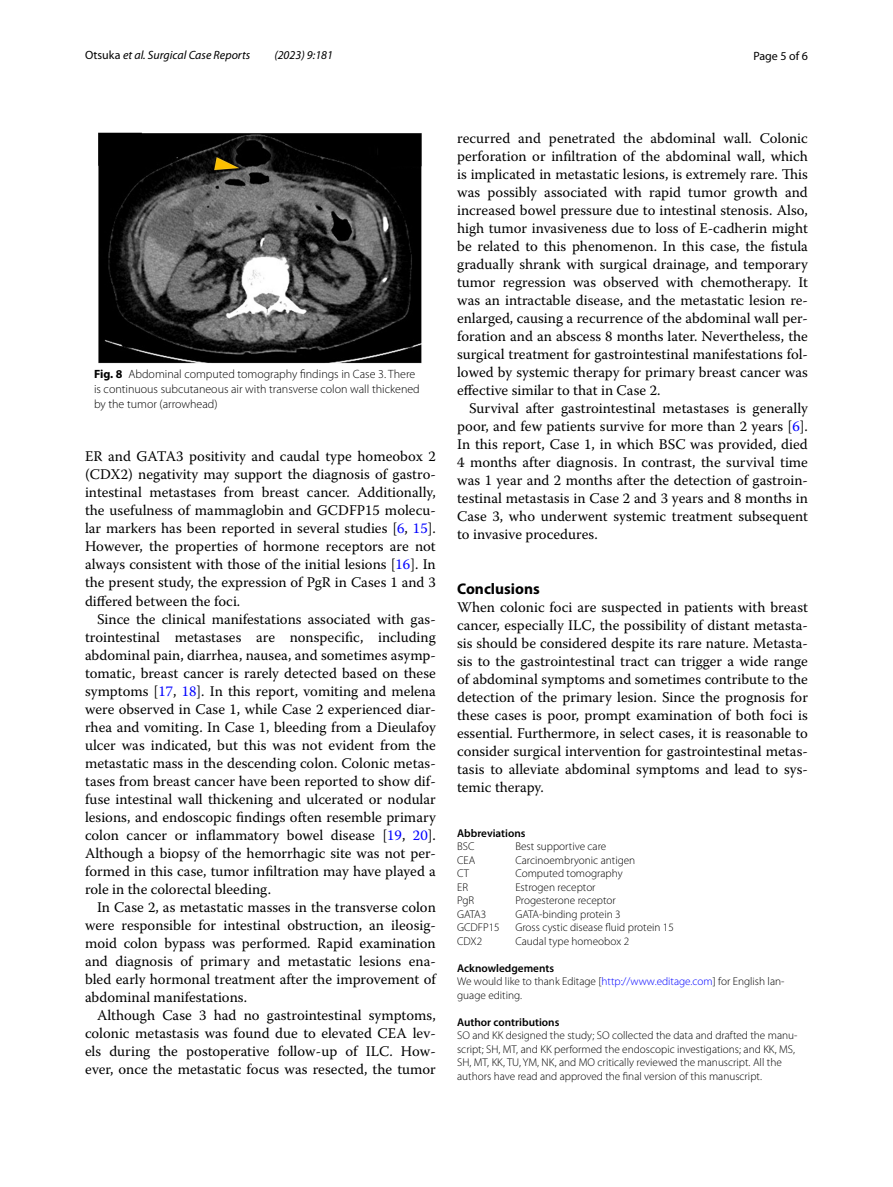
<style>
.page{position:relative;width:893px;height:1187px;background:#fff}
.page>*{position:absolute;margin:0;border:0;box-sizing:border-box;transform-origin:0 0}
.t1{font:700 15.45px "Myriad Pro";color:#000}
.t2{font:14.7px/18px "Warnock Pro";color:#000;text-align:justify}
.t3{font:300 12px/15px "Myriad Pro";color:#000}
.t4{font:italic 12px "Myriad Pro";color:#000}
.t5{font:12px "Myriad Pro";color:#000}
.t6{font:300 11.25px/13.5px "Myriad Pro";color:#000}
.t7{font:600 11.25px "Myriad Pro";color:#000}
.s1{font-style:normal}
.s2{font-weight:700}
.s3{color:#00f}
.s4{font-weight:600}
</style>
<div class="page">
<img style="left:99px;top:133px;width:323px;height:230px">
<p class="t4" style="left:85px;top:48px;width:167px"><span class="s1">Otsuka</span> et al. Surgical Case Reports</p>
<p class="t4" style="left:274px;top:48px;width:60px">(2023) 9:181</p>
<p class="t5" style="left:753px;top:48px;width:56px">Page 5 of 6</p>
<p class="t3" style="left:94px;top:367px;width:327px"><span class="s2">Fig. 8</span> Abdominal computed tomography findings in Case 3. There is continuous subcutaneous air with transverse colon wall thickened by the tumor (arrowhead)</p>
<p class="t2" style="left:85px;top:447px;width:352px">ER and GATA3 positivity and caudal type homeobox 2 (CDX2) negativity may support the diagnosis of gastro&shy;intestinal metastases from breast cancer. Additionally, the usefulness of mammaglobin and GCDFP15 molecu&shy;lar markers has been reported in several studies [<span class="s3">6</span>, <span class="s3">15</span>].<br>However, the properties of hormone receptors are not always consistent with those of the initial lesions [<span class="s3">16</span>]. In the present study, the expression of PgR in Cases 1 and 3 differed between the foci.</p>
<p class="t2" style="left:85px;top:609px;width:352px;text-indent:12px">Since the clinical manifestations associated with gas&shy;trointestinal metastases are nonspecific, including abdominal pain, diarrhea, nausea, and sometimes asymp&shy;tomatic, breast cancer is rarely detected based on these symptoms [<span class="s3">17</span>, <span class="s3">18</span>]. In this report, vomiting and melena were observed in Case 1, while Case 2 experienced diar&shy;rhea and vomiting. In Case 1, bleeding from a Dieulafoy ulcer was indicated, but this was not evident from the metastatic mass in the descending colon. Colonic metas&shy;tases from breast cancer have been reported to show dif&shy;fuse intestinal wall thickening and ulcerated or nodular lesions, and endoscopic findings often resemble primary colon cancer or inflammatory bowel disease [<span class="s3">19</span>, <span class="s3">20</span>].<br>Although a biopsy of the hemorrhagic site was not per&shy;formed in this case, tumor infiltration may have played a role in the colorectal bleeding.</p>
<p class="t2" style="left:85px;top:897px;width:352px;text-indent:12px">In Case 2, as metastatic masses in the transverse colon were responsible for intestinal obstruction, an ileosig&shy;moid colon bypass was performed. Rapid examination and diagnosis of primary and metastatic lesions ena&shy;bled early hormonal treatment after the improvement of abdominal manifestations.</p>
<p class="t2" style="left:85px;top:1005px;width:352px;text-indent:12px">Although Case 3 had no gastrointestinal symptoms, colonic metastasis was found due to elevated CEA lev&shy;els during the postoperative follow-up of ILC. How&shy;ever, once the metastatic focus was resected, the tumor</p>
<p class="t2" style="left:457px;top:128px;width:352px">recurred and penetrated the abdominal wall. Colonic perforation or infiltration of the abdominal wall, which is implicated in metastatic lesions, is extremely rare. This was possibly associated with rapid tumor growth and increased bowel pressure due to intestinal stenosis. Also, high tumor invasiveness due to loss of E-cadherin might be related to this phenomenon. In this case, the fistula gradually shrank with surgical drainage, and temporary tumor regression was observed with chemotherapy. It was an intractable disease, and the metastatic lesion re&shy;enlarged, causing a recurrence of the abdominal wall per&shy;foration and an abscess 8 months later. Nevertheless, the surgical treatment for gastrointestinal manifestations fol&shy;lowed by systemic therapy for primary breast cancer was effective similar to that in Case 2.</p>
<p class="t2" style="left:457px;top:398px;width:352px;text-indent:12px">Survival after gastrointestinal metastases is generally poor, and few patients survive for more than 2 years [<span class="s3">6</span>].<br>In this report, Case 1, in which BSC was provided, died 4 months after diagnosis. In contrast, the survival time was 1 year and 2 months after the detection of gastroin&shy;testinal metastasis in Case 2 and 3 years and 8 months in Case 3, who underwent systemic treatment subsequent to invasive procedures.</p>
<p class="t1" style="left:457px;top:578px;width:84px">Conclusions</p>
<p class="t2" style="left:457px;top:597px;width:352px">When colonic foci are suspected in patients with breast cancer, especially ILC, the possibility of distant metasta&shy;sis should be considered despite its rare nature. Metasta&shy;sis to the gastrointestinal tract can trigger a wide range of abdominal symptoms and sometimes contribute to the detection of the primary lesion. Since the prognosis for these cases is poor, prompt examination of both foci is essential. Furthermore, in select cases, it is reasonable to consider surgical intervention for gastrointestinal metas&shy;tasis to alleviate abdominal symptoms and lead to sys&shy;temic therapy.</p>
<p class="t7" style="left:457px;top:825px;width:70px">Abbreviations</p>
<p class="t6" style="left:457px;top:840px;width:19px">BSC</p>
<p class="t6" style="left:515px;top:840px;width:92px">Best supportive care</p>
<p class="t6" style="left:457px;top:853px;width:20px">CEA</p>
<p class="t6" style="left:515px;top:853px;width:121px">Carcinoembryonic antigen</p>
<p class="t6" style="left:457px;top:867px;width:14px">CT</p>
<p class="t6" style="left:515px;top:867px;width:109px">Computed tomography</p>
<p class="t6" style="left:457px;top:880px;width:12px">ER</p>
<p class="t6" style="left:515px;top:880px;width:82px">Estrogen receptor</p>
<p class="t6" style="left:457px;top:894px;width:19px">PgR</p>
<p class="t6" style="left:515px;top:894px;width:102px">Progesterone receptor</p>
<p class="t6" style="left:457px;top:907px;width:31px">GATA3</p>
<p class="t6" style="left:515px;top:907px;width:107px">GATA-binding protein 3</p>
<p class="t6" style="left:457px;top:921px;width:44px">GCDFP15</p>
<p class="t6" style="left:515px;top:921px;width:160px">Gross cystic disease fluid protein 15</p>
<p class="t6" style="left:457px;top:934px;width:27px">CDX2</p>
<p class="t6" style="left:515px;top:934px;width:115px">Caudal type homeobox 2</p>
<p class="t6" style="left:457px;top:961px;width:329px"><span class="s4">Acknowledgements<br></span>We would like to thank Editage [<span class="s3">http://www.editage.com</span>] for English lan&shy;guage editing.</p>
<p class="t7" style="left:457px;top:1014px;width:104px">Author contributions</p>
<p class="t6" style="left:457px;top:1029px;width:342px">SO and KK designed the study; SO collected the data and drafted the manu&shy;script; SH, MT, and KK performed the endoscopic investigations; and KK, MS, SH, MT, KK, TU, YM, NK, and MO critically reviewed the manuscript. All the authors have read and approved the final version of this manuscript.</p>
</div>
